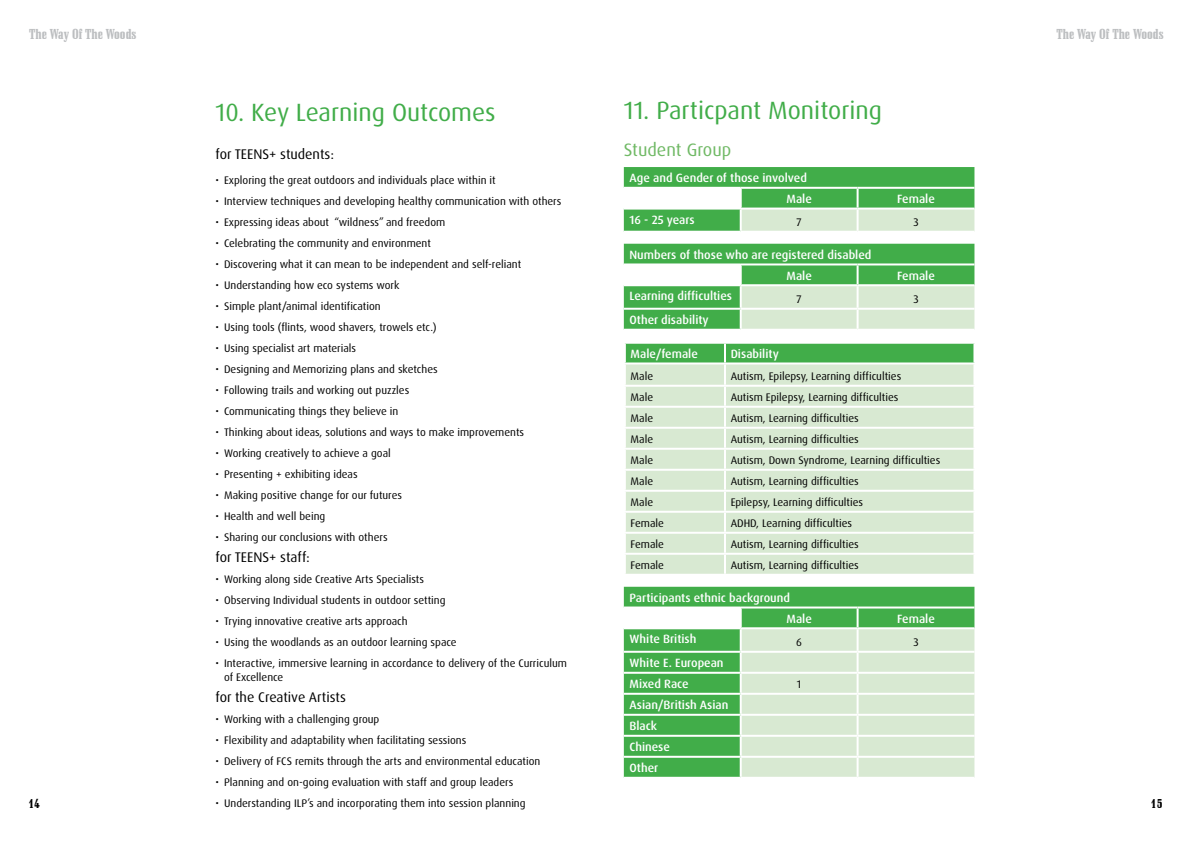
<style>
.page{position:relative;width:1191px;height:842px;background:#fff}
.page>*{position:absolute;margin:0;border:0;box-sizing:border-box;transform-origin:0 0}
.t1{font:25px "Dax OT";color:#41ad49}
.t2{font:18px "Dax OT";color:#70b965}
.t3{font:14px "Dax OT";color:#000}
.t4{font:900 condensed 14px "Schadow BT";color:#bcbec0}
.t5{font:900 condensed 14px "Schadow BT";color:#000}
.t6{font:500 12px/21px "Dax OT";color:#fff}
.t7{font:11px/14px "Dax OT";color:#000}
</style>
<div class="page">
<svg style="left:624px;top:167px;width:350px;height:65px;background:#82c886"></svg>
<hr style="left:624px;top:208px;width:116px;height:2px;background:#fff">
<hr style="left:739px;top:210px;width:2px;height:21px;background:#fff">
<hr style="left:624px;top:231px;width:116px;height:2px;background:#fff">
<svg style="left:624px;top:244px;width:350px;height:86px;background:#8dcc90"></svg>
<hr style="left:624px;top:329px;width:116px;height:2px;background:#fff">
<div style="left:626px;top:364px;width:347px;height:210px;background:#d8e9d2"></div>
<div style="left:625px;top:343px;width:350px;height:19px;background:#41ad49"></div>
<hr style="left:724px;top:364px;width:2px;height:21px;background:#fff">
<hr style="left:624px;top:385px;width:101px;height:2px;background:#fff">
<hr style="left:725px;top:385px;width:250px;height:2px;background:#fff">
<hr style="left:624px;top:406px;width:101px;height:2px;background:#fff">
<hr style="left:725px;top:406px;width:250px;height:2px;background:#fff">
<hr style="left:624px;top:427px;width:101px;height:2px;background:#fff">
<hr style="left:725px;top:427px;width:250px;height:2px;background:#fff">
<hr style="left:624px;top:448px;width:101px;height:2px;background:#fff">
<hr style="left:725px;top:448px;width:250px;height:2px;background:#fff">
<hr style="left:624px;top:469px;width:101px;height:2px;background:#fff">
<hr style="left:725px;top:469px;width:250px;height:2px;background:#fff">
<hr style="left:624px;top:490px;width:101px;height:2px;background:#fff">
<hr style="left:725px;top:490px;width:250px;height:2px;background:#fff">
<hr style="left:624px;top:511px;width:101px;height:2px;background:#fff">
<hr style="left:725px;top:511px;width:250px;height:2px;background:#fff">
<hr style="left:624px;top:532px;width:101px;height:2px;background:#fff">
<hr style="left:725px;top:532px;width:250px;height:2px;background:#fff">
<svg style="left:724px;top:387px;width:2px;height:187px"></svg>
<hr style="left:624px;top:553px;width:101px;height:2px;background:#fff">
<hr style="left:725px;top:553px;width:250px;height:2px;background:#fff">
<svg style="left:973px;top:387px;width:1px;height:187px"></svg>
<div style="left:624px;top:587px;width:350px;height:190px;background:#41ad49"></div>
<div style="left:624px;top:607px;width:116px;height:21px;background:#fff"></div>
<hr style="left:740px;top:606px;width:117px;height:2px;background:#fff">
<hr style="left:857px;top:606px;width:117px;height:2px;background:#fff">
<hr style="left:624px;top:606px;width:116px;height:2px;background:#fff">
<hr style="left:624px;top:627px;width:116px;height:2px;background:#fff">
<hr style="left:624px;top:651px;width:116px;height:2px;background:#fff">
<hr style="left:624px;top:672px;width:116px;height:2px;background:#fff">
<hr style="left:624px;top:693px;width:116px;height:2px;background:#fff">
<hr style="left:624px;top:714px;width:116px;height:2px;background:#fff">
<hr style="left:624px;top:735px;width:116px;height:2px;background:#fff">
<hr style="left:624px;top:756px;width:116px;height:2px;background:#fff">
<svg style="left:739px;top:608px;width:235px;height:170px;background:#cbe4c7"></svg>
<hr style="left:624px;top:777px;width:116px;height:2px;background:#fff">
<p class="t4" style="left:29px;top:25px;width:109px">The Way Of The Woods</p>
<p class="t4" style="left:1056px;top:25px;width:109px">The Way Of The Woods</p>
<h1 class="t1" style="left:624px;top:95px;width:260px">11. Particpant Monitoring</h1>
<h2 class="t2" style="left:624px;top:138px;width:109px">Student Group</h2>
<p class="t6" style="left:786px;top:168px;width:27px;text-indent:-157px">Age and Gender of those involved<br>Male</p>
<h1 class="t1" style="left:215px;top:97px;width:282px">10. Key Learning Outcomes</h1>
<p class="t3" style="left:215px;top:145px;width:120px">for TEENS+ students:</p>
<p class="t7" style="left:215px;top:173px;width:282px">• Exploring the great outdoors and individuals place within it</p>
<p class="t7" style="left:215px;top:194px;width:347px">• Interview techniques and developing healthy communication with others</p>
<p class="t7" style="left:215px;top:215px;width:231px">• Expressing ideas about “wildness” and freedom</p>
<p class="t7" style="left:215px;top:236px;width:217px">• Celebrating the community and environment</p>
<p class="t7" style="left:215px;top:257px;width:307px">• Discovering what it can mean to be independent and self-reliant</p>
<p class="t7" style="left:215px;top:278px;width:185px">• Understanding how eco systems work</p>
<p class="t7" style="left:215px;top:299px;width:167px">• Simple plant/animal identification</p>
<p class="t7" style="left:215px;top:320px;width:222px">• Using tools (flints, wood shavers, trowels etc.)</p>
<p class="t7" style="left:215px;top:341px;width:142px">• Using specialist art materials</p>
<p class="t7" style="left:215px;top:362px;width:224px">• Designing and Memorizing plans and sketches</p>
<p class="t7" style="left:215px;top:383px;width:195px">• Following trails and working out puzzles</p>
<p class="t7" style="left:215px;top:404px;width:184px">• Communicating things they believe in</p>
<p class="t7" style="left:215px;top:425px;width:310px">• Thinking about ideas, solutions and ways to make improvements</p>
<p class="t7" style="left:215px;top:446px;width:177px">• Working creatively to achieve a goal</p>
<p class="t7" style="left:215px;top:467px;width:144px">• Presenting + exhibiting ideas</p>
<p class="t7" style="left:215px;top:488px;width:188px">• Making positive change for our futures</p>
<p class="t7" style="left:215px;top:509px;width:111px">• Health and well being</p>
<p class="t7" style="left:215px;top:530px;width:174px">• Sharing our conclusions with others</p>
<p class="t3" style="left:215px;top:548px;width:96px">for TEENS+ staff:</p>
<p class="t7" style="left:215px;top:572px;width:210px">• Working along side Creative Arts Specialists</p>
<p class="t7" style="left:215px;top:593px;width:231px">• Observing Individual students in outdoor setting</p>
<p class="t7" style="left:215px;top:614px;width:194px">• Trying innovative creative arts approach</p>
<p class="t7" style="left:215px;top:635px;width:243px">• Using the woodlands as an outdoor learning space</p>
<p class="t7" style="left:224px;top:656px;width:344px;text-indent:-9px">• Interactive, immersive learning in accordance to delivery of the Curriculum of Excellence</p>
<p class="t3" style="left:215px;top:688px;width:132px">for the Creative Artists</p>
<p class="t7" style="left:215px;top:712px;width:165px">• Working with a challenging group</p>
<p class="t7" style="left:215px;top:733px;width:252px">• Flexibility and adaptability when facilitating sessions</p>
<p class="t7" style="left:215px;top:754px;width:326px">• Delivery of FCS remits through the arts and environmental education</p>
<p class="t7" style="left:215px;top:775px;width:299px">• Planning and on-going evaluation with staff and group leaders</p>
<p class="t7" style="left:215px;top:796px;width:312px">• Understanding ILP’s and incorporating them into session planning</p>
<p class="t6" style="left:897px;top:188px;width:39px">Female</p>
<p class="t6" style="left:629px;top:209px;width:67px">16 - 25 years</p>
<p class="t7" style="left:796px;top:215px;width:7px">7</p>
<p class="t7" style="left:913px;top:215px;width:7px">3</p>
<p class="t6" style="left:786px;top:244px;width:87px;text-indent:-157px">Numbers of those who are registered disabled<br>Male</p>
<p class="t6" style="left:897px;top:265px;width:39px">Female</p>
<p class="t6" style="left:629px;top:286px;width:104px">Learning difficulties</p>
<p class="t7" style="left:796px;top:292px;width:7px">7</p>
<p class="t7" style="left:913px;top:292px;width:7px">3</p>
<p class="t6" style="left:629px;top:309px;width:81px">Other disability</p>
<p class="t6" style="left:630px;top:343px;width:69px">Male/female</p>
<p class="t6" style="left:730px;top:343px;width:50px">Disability</p>
<p class="t7" style="left:630px;top:369px;width:24px">Male</p>
<p class="t7" style="left:730px;top:369px;width:172px">Autism, Epilepsy, Learning difficulties</p>
<p class="t7" style="left:630px;top:390px;width:24px">Male</p>
<p class="t7" style="left:730px;top:390px;width:169px">Autism Epilepsy, Learning difficulties</p>
<p class="t7" style="left:630px;top:411px;width:24px">Male</p>
<p class="t7" style="left:730px;top:411px;width:130px">Autism, Learning difficulties</p>
<p class="t7" style="left:630px;top:432px;width:24px">Male</p>
<p class="t7" style="left:730px;top:432px;width:130px">Autism, Learning difficulties</p>
<p class="t7" style="left:630px;top:453px;width:24px">Male</p>
<p class="t7" style="left:730px;top:453px;width:211px">Autism, Down Syndrome, Learning difficulties</p>
<p class="t7" style="left:630px;top:474px;width:24px">Male</p>
<p class="t7" style="left:730px;top:474px;width:130px">Autism, Learning difficulties</p>
<p class="t7" style="left:630px;top:495px;width:24px">Male</p>
<p class="t7" style="left:730px;top:495px;width:134px">Epilepsy, Learning difficulties</p>
<p class="t7" style="left:630px;top:516px;width:35px">Female</p>
<p class="t7" style="left:730px;top:516px;width:123px">ADHD, Learning difficulties</p>
<p class="t7" style="left:630px;top:537px;width:35px">Female</p>
<p class="t7" style="left:730px;top:537px;width:130px">Autism, Learning difficulties</p>
<p class="t7" style="left:630px;top:558px;width:35px">Female</p>
<p class="t7" style="left:730px;top:558px;width:130px">Autism, Learning difficulties</p>
<p class="t6" style="left:786px;top:587px;width:27px;text-indent:-157px">Participants ethnic background<br>Male</p>
<p class="t6" style="left:897px;top:608px;width:39px">Female</p>
<p class="t6" style="left:629px;top:629px;width:68px">White British</p>
<p class="t7" style="left:796px;top:635px;width:7px">6</p>
<p class="t7" style="left:913px;top:635px;width:7px">3</p>
<p class="t6" style="left:629px;top:652px;width:96px">White E. European<br>Mixed Race</p>
<p class="t7" style="left:797px;top:677px;width:6px">1</p>
<p class="t6" style="left:629px;top:694px;width:100px">Asian/British Asian<br>Black<br>Chinese<br>Other</p>
<p class="t5" style="left:28px;top:794px;width:13px">14</p>
<p class="t5" style="left:1150px;top:795px;width:13px">15</p>
</div>
